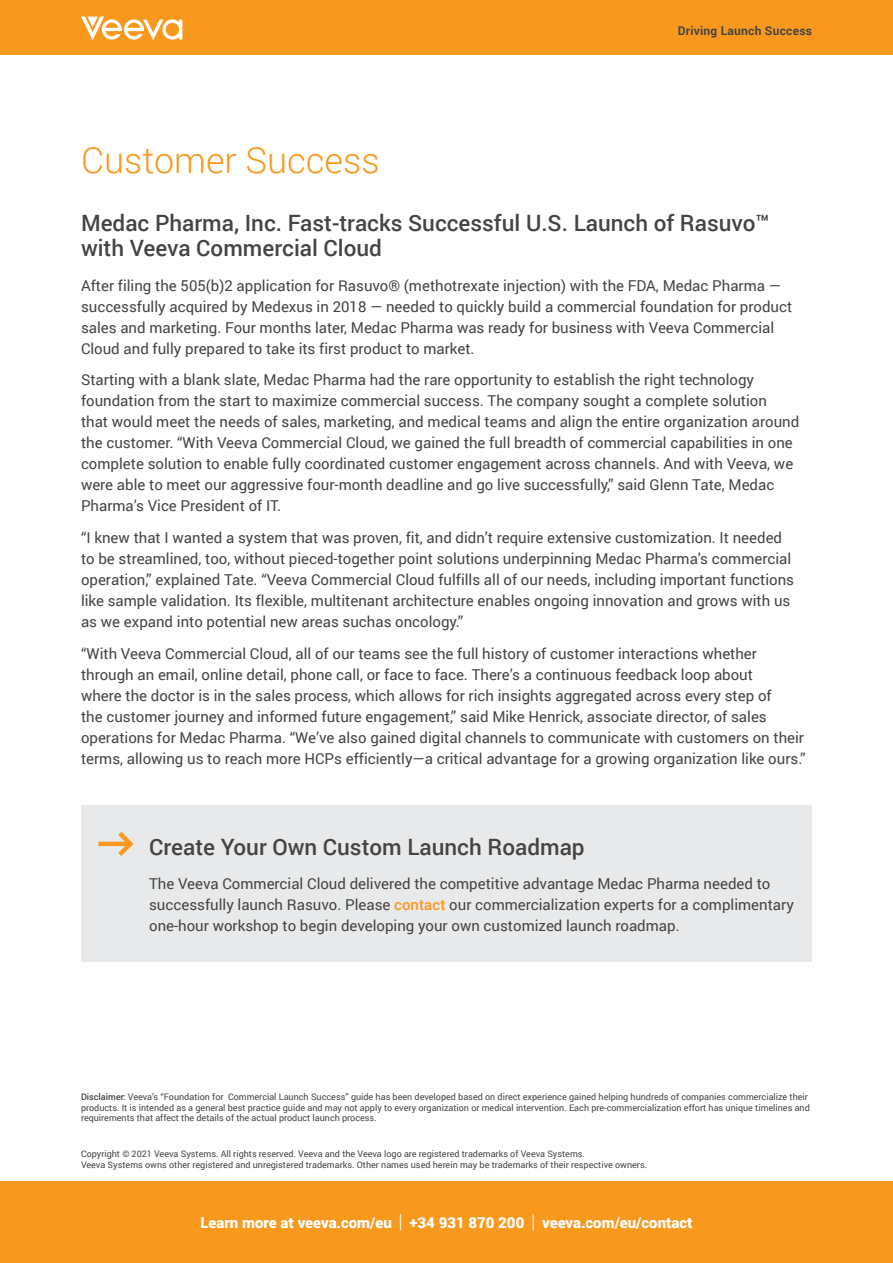
<style>
.page{position:relative;width:893px;height:1263px;background:#fff}
.page>*{position:absolute;margin:0;border:0;box-sizing:border-box;transform-origin:0 0}
.t1{font:300 36px "Roboto";color:#f8991d}
.t2{font:500 22.5px/24.8px "Roboto";color:#444}
.t3{font:15px/21px "Roboto";color:#444}
.t4{font:900 15px "Roboto";color:#fff}
.t5{font:700 12px "Roboto";letter-spacing:.02em;color:#444}
.t6{font:9px/10.5px "Roboto";color:#444}
.s1{font-weight:500;color:#f8991d}
.s2{font-weight:500}
.s3{font-weight:300;font-size:19.5px}
</style>
<div class="page">
<div style="left:0;top:0;width:893px;height:54px;background:#f8991d"></div>
<svg style="left:81px;top:17px;width:101px;height:23px"></svg>
<div style="left:81px;top:805px;width:731px;height:157px;background:#e7e9ea"></div>
<hr style="left:98px;top:842px;width:33px;height:4px;background:#f8991d">
<svg style="left:118px;top:832px;width:15px;height:24px"></svg>
<div style="left:0;top:1182px;width:893px;height:81px;background:#f8991d"></div>
<h1 class="t1" style="left:81px;top:135px;width:300px">Customer Success</h1>
<p class="t5" style="left:678px;top:22px;width:136px">Driving Launch Success</p>
<h2 class="t2" style="left:81px;top:210px;width:690px">Medac Pharma, Inc. Fast-tracks Successful U.S. Launch of Rasuvo™ with Veeva Commercial Cloud</h2>
<p class="t3" style="left:81px;top:274px;width:713px">After filing the 505(b)2 application for Rasuvo® (methotrexate injection) with the FDA, Medac Pharma — successfully acquired by Medexus in 2018 — needed to quickly build a commercial foundation for product sales and marketing. Four months later, Medac Pharma was ready for business with Veeva Commercial Cloud and fully prepared to take its first product to market.</p>
<p class="t3" style="left:81px;top:369px;width:720px">Starting with a blank slate, Medac Pharma had the rare opportunity to establish the right technology foundation from the start to maximize commercial success. The company sought a complete solution<br>that would meet the needs of sales, marketing, and medical teams and align the entire organization around the customer. “With Veeva Commercial Cloud, we gained the full breadth of commercial capabilities in one complete solution to enable fully coordinated customer engagement across channels. And with Veeva, we were able to meet our aggressive four-month deadline and go live successfully,” said Glenn Tate, Medac Pharma’s Vice President of IT.</p>
<p class="t3" style="left:81px;top:527px;width:715px">“I knew that I wanted a system that was proven, fit, and didn’t require extensive customization. It needed to be streamlined, too, without pieced-together point solutions underpinning Medac Pharma’s commercial operation,” explained Tate. “Veeva Commercial Cloud fulfills all of our needs, including important functions like sample validation. Its flexible, multitenant architecture enables ongoing innovation and grows with us as we expand into potential new areas suchas oncology.”</p>
<p class="t3" style="left:81px;top:642px;width:726px">“With Veeva Commercial Cloud, all of our teams see the full history of customer interactions whether through an email, online detail, phone call, or face to face. There’s a continuous feedback loop about<br>where the doctor is in the sales process, which allows for rich insights aggregated across every step of<br>the customer journey and informed future engagement,” said Mike Henrick, associate director, of sales operations for Medac Pharma. “We’ve also gained digital channels to communicate with customers on their terms, allowing us to reach more HCPs efficiently—a critical advantage for a growing organization like ours.”</p>
<h2 class="t2" style="left:149px;top:833px;width:437px">Create Your Own Custom Launch Roadmap</h2>
<p class="t3" style="left:149px;top:873px;width:646px">The Veeva Commercial Cloud delivered the competitive advantage Medac Pharma needed to successfully launch Rasuvo. Please <span class="s1">contact</span> our commercialization experts for a complimentary one-hour workshop to begin developing your own customized launch roadmap.</p>
<p class="t6" style="left:81px;top:1092px;width:730px"><span class="s2">Disclaimer:</span> Veeva’s “Foundation for Commercial Launch Success” guide has been developed based on direct experience gained helping hundreds of companies commercialize their products. It is intended as a general best practice guide and may not apply to every organization or medical intervention. Each pre-commercialization effort has unique timelines and requirements that affect the details of the actual product launch process.</p>
<p class="t6" style="left:81px;top:1148px;width:568px">Copyright © 2021 Veeva Systems. All rights reserved. Veeva and the Veeva logo are registered trademarks of Veeva Systems.<br>Veeva Systems owns other registered and unregistered trademarks. Other names used herein may be trademarks of their respective owners.</p>
<p class="t4" style="left:200px;top:1212px;width:494px">Learn more at veeva.com/eu <span class="s3">|</span> +34 931 870 200 <span class="s3">|</span> veeva.com/eu/contact</p>
</div>
